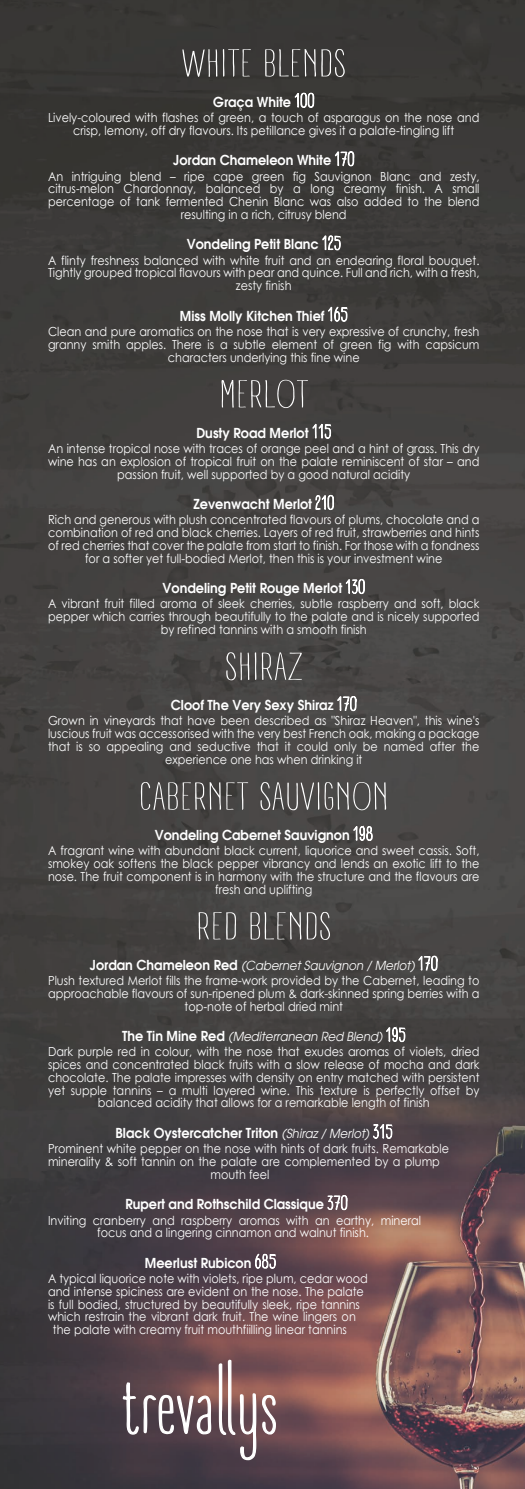
<style>
.page{position:relative;width:525px;height:1489px;background:#fff}
.page>*{position:absolute;margin:0;border:0;box-sizing:border-box;transform-origin:0 0}
.t1{font:37.5px "ADAYWITHOUTSUN";letter-spacing:.035em;color:#fff;scale:1.52 1}
.t2{font:600 13.75px "Avant Garde";color:#fff;scale:.93 1}
.t3{font:12.5px/12.8px "Century Gothic";color:#fff;text-align:center;scale:.9 1}
.t4{font:italic 12.5px "Avant Garde";color:#fff;scale:.93 1}
.s1{font-family:"ADAYWITHOUTSUN";font-weight:400;font-size:18.75px}
.s2{font-weight:600;font-style:normal;font-size:13.75px}
.s3{font-family:"ADAYWITHOUTSUN";font-style:normal;font-size:18.75px}
.s4{font-weight:400;font-style:italic;font-size:12.5px}
</style>
<div class="page">
<img style="left:0;top:0;width:524px;height:1488px">
<svg style="left:295px;top:93px;width:19px;height:19px"></svg>
<svg style="left:335px;top:151px;width:19px;height:20px"></svg>
<svg style="left:322px;top:236px;width:18px;height:19px"></svg>
<svg style="left:328px;top:307px;width:19px;height:19px"></svg>
<svg style="left:312px;top:424px;width:19px;height:19px"></svg>
<svg style="left:315px;top:495px;width:18px;height:19px"></svg>
<svg style="left:346px;top:579px;width:18px;height:19px"></svg>
<svg style="left:337px;top:696px;width:19px;height:19px"></svg>
<svg style="left:353px;top:826px;width:19px;height:19px"></svg>
<svg style="left:418px;top:955px;width:19px;height:20px"></svg>
<svg style="left:386px;top:1027px;width:19px;height:19px"></svg>
<svg style="left:373px;top:1124px;width:19px;height:19px"></svg>
<svg style="left:327px;top:1195px;width:20px;height:14px"></svg>
<svg style="left:255px;top:1253px;width:20px;height:15px"></svg>
<svg style="left:122px;top:1381px;width:90px;height:54px"></svg>
<svg style="left:218px;top:1358px;width:58px;height:102px"></svg>
<h1 class="t1" style="left:182px;top:41px;width:108px">WHITE BLENDS</h1>
<p class="t2" style="left:213px;top:93px;width:110px">Graça White <span class="s1">100</span></p>
<p class="t3" style="left:48px;top:111px;width:480px">Lively-coloured with flashes of green, a touch of asparagus on the nose and crisp, lemony, off dry flavours. Its petillance gives it a palate-tingling lift</p>
<p class="t2" style="left:173px;top:151px;width:196px">Jordan Chameleon White <span class="s1">170</span></p>
<p class="t3" style="left:48px;top:170px;width:480px">An intriguing blend – ripe cape green fig Sauvignon Blanc and zesty, citrus-melon Chardonnay, balanced by a long creamy finish. A small percentage of tank fermented Chenin Blanc was also added to the blend resulting in a rich, citrusy blend</p>
<p class="t2" style="left:187px;top:235px;width:167px">Vondeling Petit Blanc <span class="s1">125</span></p>
<p class="t3" style="left:48px;top:254px;width:480px">A flinty freshness balanced with white fruit and an endearing floral bouquet.<br>Tightly grouped tropical flavours with pear and quince. Full and rich, with a fresh, zesty finish</p>
<p class="t2" style="left:180px;top:306px;width:182px">Miss Molly Kitchen Thief <span class="s1">165</span></p>
<p class="t3" style="left:48px;top:325px;width:480px">Clean and pure aromatics on the nose that is very expressive of crunchy, fresh granny smith apples. There is a subtle element of green fig with capsicum characters underlying this fine wine</p>
<h1 class="t1" style="left:220px;top:372px;width:59px">MERLOT</h1>
<p class="t2" style="left:196px;top:423px;width:146px">Dusty Road Merlot <span class="s1">115</span></p>
<p class="t3" style="left:48px;top:442px;width:480px">An intense tropical nose with traces of orange peel and a hint of grass. This dry wine has an explosion of tropical fruit on the palate reminiscent of star – and passion fruit, well supported by a good natural acidity</p>
<p class="t2" style="left:193px;top:495px;width:152px">Zevenwacht Merlot <span class="s1">210</span></p>
<p class="t3" style="left:48px;top:513px;width:480px">Rich and generous with plush concentrated flavours of plums, chocolate and a combination of red and black cherries. Layers of red fruit, strawberries and hints of red cherries that cover the palate from start to finish. For those with a fondness for a softer yet full-bodied Merlot, then this is your investment wine</p>
<p class="t2" style="left:162px;top:579px;width:219px">Vondeling Petit Rouge Merlot <span class="s1">130</span></p>
<p class="t3" style="left:48px;top:597px;width:480px">A vibrant fruit filled aroma of sleek cherries, subtle raspberry and soft, black pepper which carries through beautifully to the palate and is nicely supported by refined tannins with a smooth finish</p>
<h1 class="t1" style="left:225px;top:644px;width:52px">SHIRAZ</h1>
<p class="t2" style="left:171px;top:696px;width:201px">Cloof The Very Sexy Shiraz <span class="s1">170</span></p>
<p class="t3" style="left:48px;top:714px;width:480px">Grown in vineyards that have been described as "Shiraz Heaven", this wine's luscious fruit was accessorised with the very best French oak, making a package that is so appealing and seductive that it could only be named after the experience one has when drinking it</p>
<h1 class="t1" style="left:140px;top:774px;width:164px">CABERNET SAUVIGNON</h1>
<p class="t2" style="left:155px;top:825px;width:236px">Vondeling Cabernet Sauvignon <span class="s1">198</span></p>
<p class="t3" style="left:48px;top:844px;width:480px">A fragrant wine with abundant black current, liquorice and sweet cassis. Soft, smokey oak softens the black pepper vibrancy and lends an exotic lift to the nose. The fruit component is in harmony with the structure and the flavours are fresh and uplifting</p>
<h1 class="t1" style="left:197px;top:904px;width:89px">RED BLENDS</h1>
<p class="t4" style="left:90px;top:957px;width:375px"><span class="s2">Jordan Chameleon Red</span> (Cabernet Sauvignon / Merlot) <span class="s3">170</span></p>
<p class="t3" style="left:48px;top:974px;width:480px">Plush textured Merlot fills the frame-work provided by the Cabernet, leading to approachable flavours of sun-ripened plum &amp; dark-skinned spring berries with a top-note of herbal dried mint</p>
<p class="t4" style="left:122px;top:1029px;width:306px"><span class="s2">The Tin Mine Red</span> (Mediterranean Red Blend) <span class="s3">195</span></p>
<p class="t3" style="left:48px;top:1045px;width:480px">Dark purple red in colour, with the nose that exudes aromas of violets, dried spices and concentrated black fruits with a slow release of mocha and dark chocolate. The palate impresses with density on entry matched with persistent yet supple tannins – a multi layered wine. This texture is perfectly offset by balanced acidity that allows for a remarkable length of finish</p>
<p class="t2" style="left:115px;top:1123px;width:299px">Black Oystercatcher Triton <span class="s4">(Shiraz / Merlot)</span> <span class="s1">315</span></p>
<p class="t3" style="left:48px;top:1142px;width:447px">Prominent white pepper on the nose with hints of dark fruits. Remarkable</p>
<p class="t3" style="left:48px;top:1154px;width:436px">minerality &amp; soft tannin on the palate are complemented by a plump</p>
<p class="t3" style="left:210px;top:1167px;width:67px">mouth feel</p>
<p class="t2" style="left:125px;top:1194px;width:240px">Rupert and Rothschild Classique <span class="s1">370</span></p>
<p class="t3" style="left:48px;top:1213px;width:416px">Inviting cranberry and raspberry aromas with an earthy, mineral focus and a lingering cinnamon and walnut finish.</p>
<p class="t2" style="left:145px;top:1253px;width:142px">Meerlust Rubicon <span class="s1">685</span></p>
<p class="t3" style="left:48px;top:1271px;width:357px">A typical liquorice note with violets, ripe plum, cedar wood</p>
<p class="t3" style="left:48px;top:1284px;width:352px">and intense spiciness are evident on the nose. The palate</p>
<p class="t3" style="left:48px;top:1297px;width:348px">is full bodied, structured by beautifully sleek, ripe tannins</p>
<p class="t3" style="left:48px;top:1310px;width:343px">which restrain the vibrant dark fruit. The wine lingers on</p>
<p class="t3" style="left:53px;top:1322px;width:328px">the palate with creamy fruit mouthfiilling linear tannins</p>
</div>
